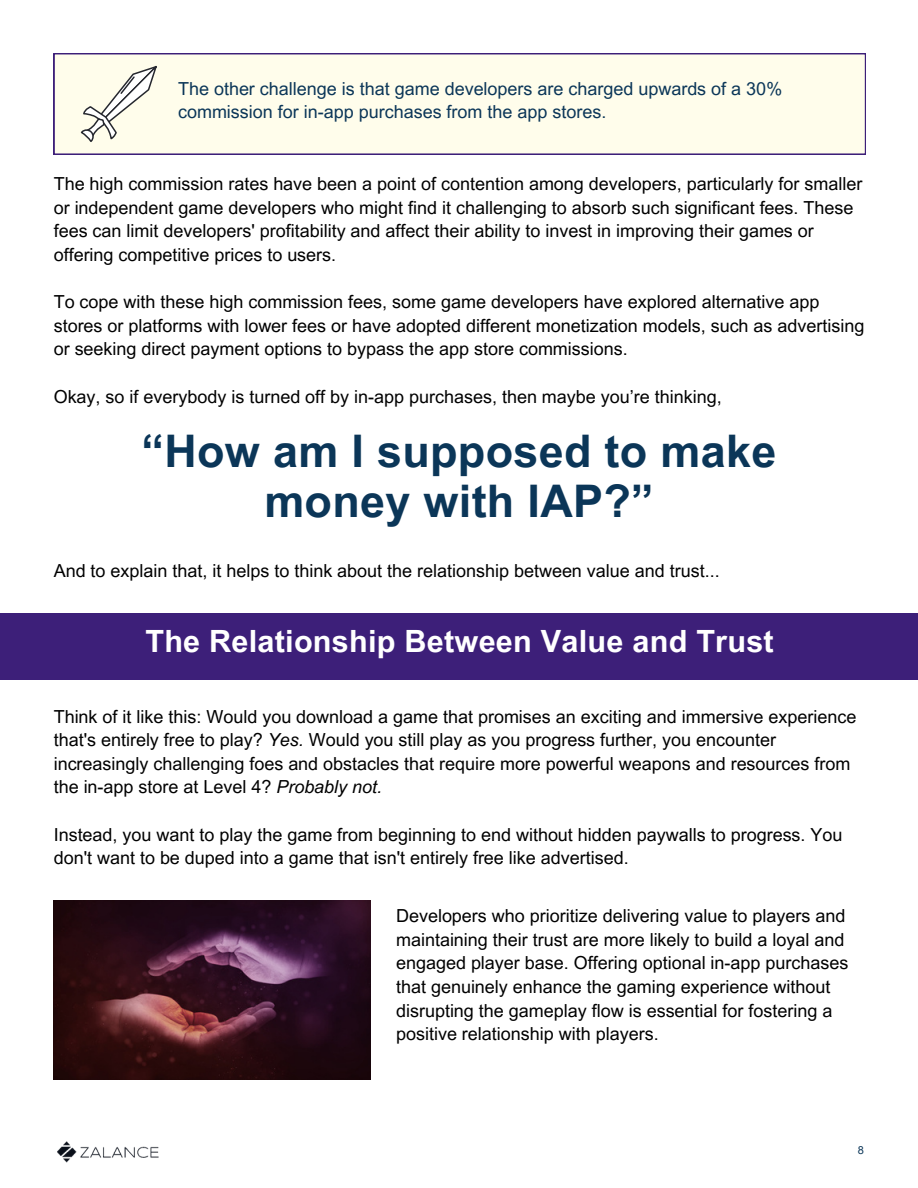
<style>
.page{position:relative;width:918px;height:1188px;background:#fff}
.page>*{position:absolute;margin:0;border:0;box-sizing:border-box;transform-origin:0 0}
.t1{font:700 45px/50.7px "Arial MT Pro";letter-spacing:.005em;color:#0b3658;text-align:center}
.t2{font:700 30.6px "Arial MT Pro";letter-spacing:.005em;color:#fff}
.t3{font:18px/23.7px "Arial MT Pro";color:#000}
.t4{font:18px/23.7px "Arial MT Pro";color:#0b3658}
.t5{font:11.1px "Arial MT Pro";color:#0b3658}
.s1{font-style:italic}
</style>
<div class="page">
<div style="left:0;top:614px;width:918px;height:66px;background:#3d1f79"></div>
<div style="left:54px;top:53px;width:812px;height:102px;background:#fffdeb"></div>
<svg style="left:81px;top:66px;width:76px;height:76px"></svg>
<img style="left:54px;top:901px;width:317px;height:179px">
<img style="left:57px;top:1142px;width:102px;height:20px">
<p class="t4" style="left:178px;top:79px;width:606px">The other challenge is that game developers are charged upwards of a 30% commission for in-app purchases from the app stores.</p>
<p class="t3" style="left:54px;top:174px;width:810px">The high commission rates have been a point of contention among developers, particularly for smaller or independent game developers who might find it challenging to absorb such significant fees. These fees can limit developers' profitability and affect their ability to invest in improving their games or offering competitive prices to users.</p>
<p class="t3" style="left:54px;top:292px;width:812px">To cope with these high commission fees, some game developers have explored alternative app stores or platforms with lower fees or have adopted different monetization models, such as advertising or seeking direct payment options to bypass the app store commissions.</p>
<p class="t3" style="left:54px;top:387px;width:670px">Okay, so if everybody is turned off by in-app purchases, then maybe you’re thinking,</p>
<p class="t1" style="left:142px;top:431px;width:636px">“How am I supposed to make money with IAP?”</p>
<p class="t3" style="left:54px;top:561px;width:668px">And to explain that, it helps to think about the relationship between value and trust...</p>
<p class="t2" style="left:145px;top:630px;width:630px">The Relationship Between Value and Trust</p>
<p class="t3" style="left:54px;top:707px;width:804px">Think of it like this: Would you download a game that promises an exciting and immersive experience that's entirely free to play? <span class="s1">Yes.</span> Would you still play as you progress further, you encounter increasingly challenging foes and obstacles that require more powerful weapons and resources from the in-app store at Level 4? <span class="s1">Probably not.</span></p>
<p class="t3" style="left:54px;top:825px;width:790px">Instead, you want to play the game from beginning to end without hidden paywalls to progress. You don't want to be duped into a game that isn't entirely free like advertised.</p>
<p class="t3" style="left:396px;top:906px;width:454px">Developers who prioritize delivering value to players and maintaining their trust are more likely to build a loyal and engaged player base. Offering optional in-app purchases that genuinely enhance the gaming experience without disrupting the gameplay flow is essential for fostering a positive relationship with players.</p>
<p class="t5" style="left:858px;top:1146px;width:8px">8</p>
</div>
